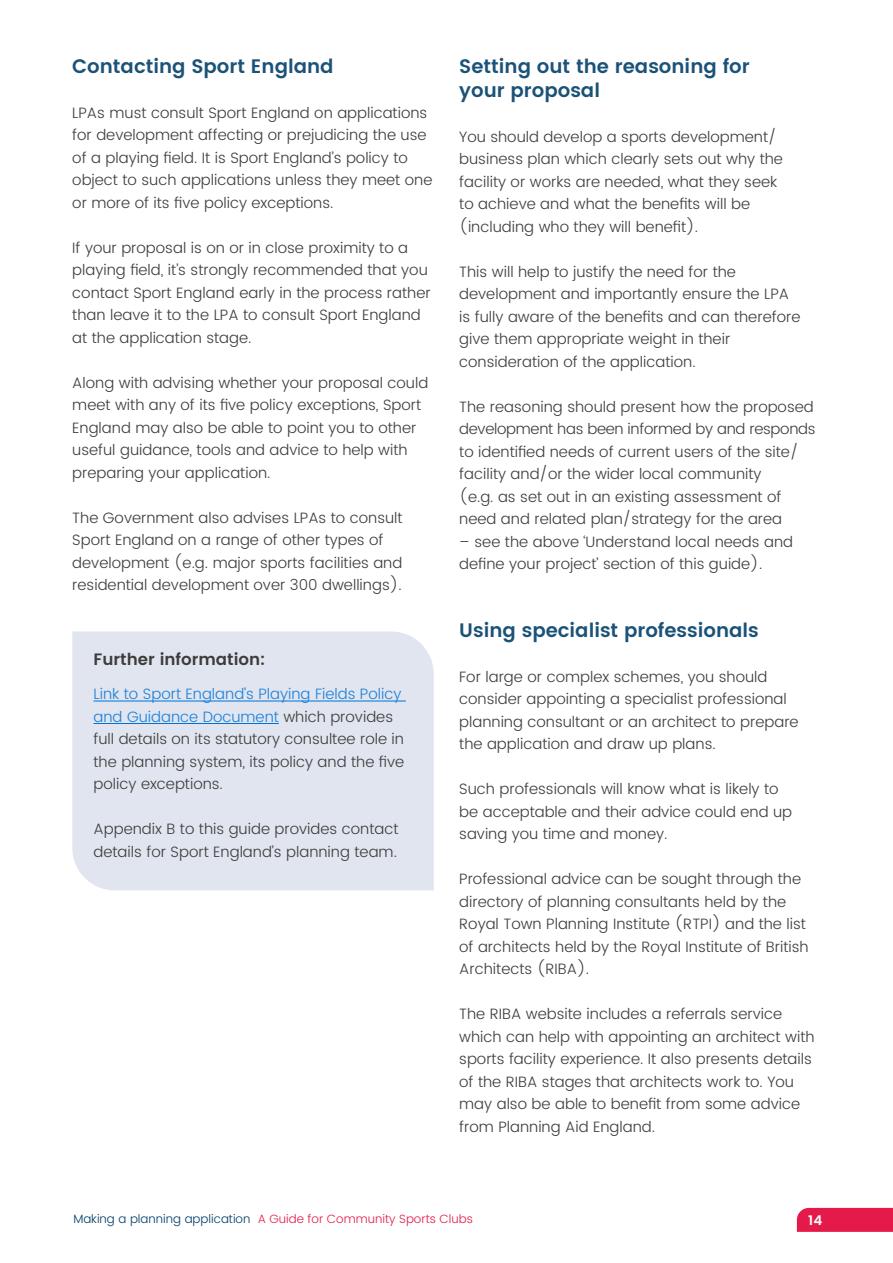
<style>
.page{position:relative;width:893px;height:1263px;background:#fff}
.page>*{position:absolute;margin:0;border:0;box-sizing:border-box;transform-origin:0 0}
.Level_3{font:600 19.5px/24px "Poppins";color:#1a5278}
.t1{font:600 16.5px "Poppins";color:#3c3c3b}
.t2{font:300 15px/22.5px "Poppins";color:#3c3c3b}
.t3{font:600 13.5px "Poppins";color:#fff}
.t4{font:300 12px "Poppins";color:#e41b4a}
.s1{color:#1a80da}
.s2{color:#003e69}
</style>
<div class="page">
<div style="left:797px;top:1208px;width:96px;height:24px;background:#e41b4a"></div>
<div style="left:72px;top:631px;width:362px;height:259px;background:#e1e5ef"></div>
<hr style="left:94px;top:701px;width:312px;height:1px;background:#0072d6">
<hr style="left:94px;top:723px;width:185px;height:1px;background:#0072d6">
<p class="Level_3" style="left:72px;top:55px;width:263px">Contacting Sport England</p>
<p class="t2" style="left:72px;top:102px;width:362px">LPAs must consult Sport England on applications for development affecting or prejudicing the use of a playing field. It is Sport England’s policy to object to such applications unless they meet one or more of its five policy exceptions.</p>
<p class="t2" style="left:72px;top:237px;width:360px">If your proposal is on or in close proximity to a playing field, it’s strongly recommended that you contact Sport England early in the process rather than leave it to the LPA to consult Sport England at the application stage.</p>
<p class="t2" style="left:72px;top:372px;width:357px">Along with advising whether your proposal could meet with any of its five policy exceptions, Sport England may also be able to point you to other useful guidance, tools and advice to help with preparing your application.</p>
<p class="t2" style="left:72px;top:507px;width:332px">The Government also advises LPAs to consult Sport England on a range of other types of development (e.g. major sports facilities and residential development over 300 dwellings).</p>
<p class="t1" style="left:94px;top:647px;width:173px">Further information:</p>
<p class="t2" style="left:94px;top:683px;width:312px"><span class="s1">Link to Sport England’s Playing Fields Policy and Guidance Document</span> which provides full details on its statutory consultee role in the planning system, its policy and the five policy exceptions.</p>
<p class="t2" style="left:94px;top:818px;width:306px">Appendix B to this guide provides contact details for Sport England’s planning team.</p>
<p class="Level_3" style="left:459px;top:55px;width:292px">Setting out the reasoning for your proposal</p>
<p class="t2" style="left:459px;top:126px;width:325px">You should develop a sports development/ business plan which clearly sets out why the facility or works are needed, what they seek to achieve and what the benefits will be (including who they will benefit).</p>
<p class="t2" style="left:459px;top:261px;width:343px">This will help to justify the need for the development and importantly ensure the LPA is fully aware of the benefits and can therefore give them appropriate weight in their consideration of the application.</p>
<p class="t2" style="left:459px;top:396px;width:358px">The reasoning should present how the proposed development has been informed by and responds to identified needs of current users of the site/ facility and/or the wider local community<br>(e.g. as set out in an existing assessment of need and related plan/strategy for the area</p>
<p class="t2" style="left:459px;top:531px;width:335px">– see the above ‘Understand local needs and define your project’ section of this guide).</p>
<p class="Level_3" style="left:459px;top:619px;width:301px">Using specialist professionals</p>
<p class="t2" style="left:459px;top:666px;width:341px">For large or complex schemes, you should consider appointing a specialist professional planning consultant or an architect to prepare the application and draw up plans.</p>
<p class="t2" style="left:459px;top:778px;width:334px">Such professionals will know what is likely to be acceptable and their advice could end up saving you time and money.</p>
<p class="t2" style="left:459px;top:868px;width:351px">Professional advice can be sought through the directory of planning consultants held by the Royal Town Planning Institute (RTPI) and the list of architects held by the Royal Institute of British Architects (RIBA).</p>
<p class="t2" style="left:459px;top:1003px;width:357px">The RIBA website includes a referrals service which can help with appointing an architect with sports facility experience. It also presents details of the RIBA stages that architects work to. You may also be able to benefit from some advice from Planning Aid England.</p>
<p class="t4" style="left:73px;top:1210px;width:401px"><span class="s2">Making a planning application</span> A Guide for Community Sports Clubs</p>
<p class="t3" style="left:808px;top:1210px;width:16px">14</p>
</div>
